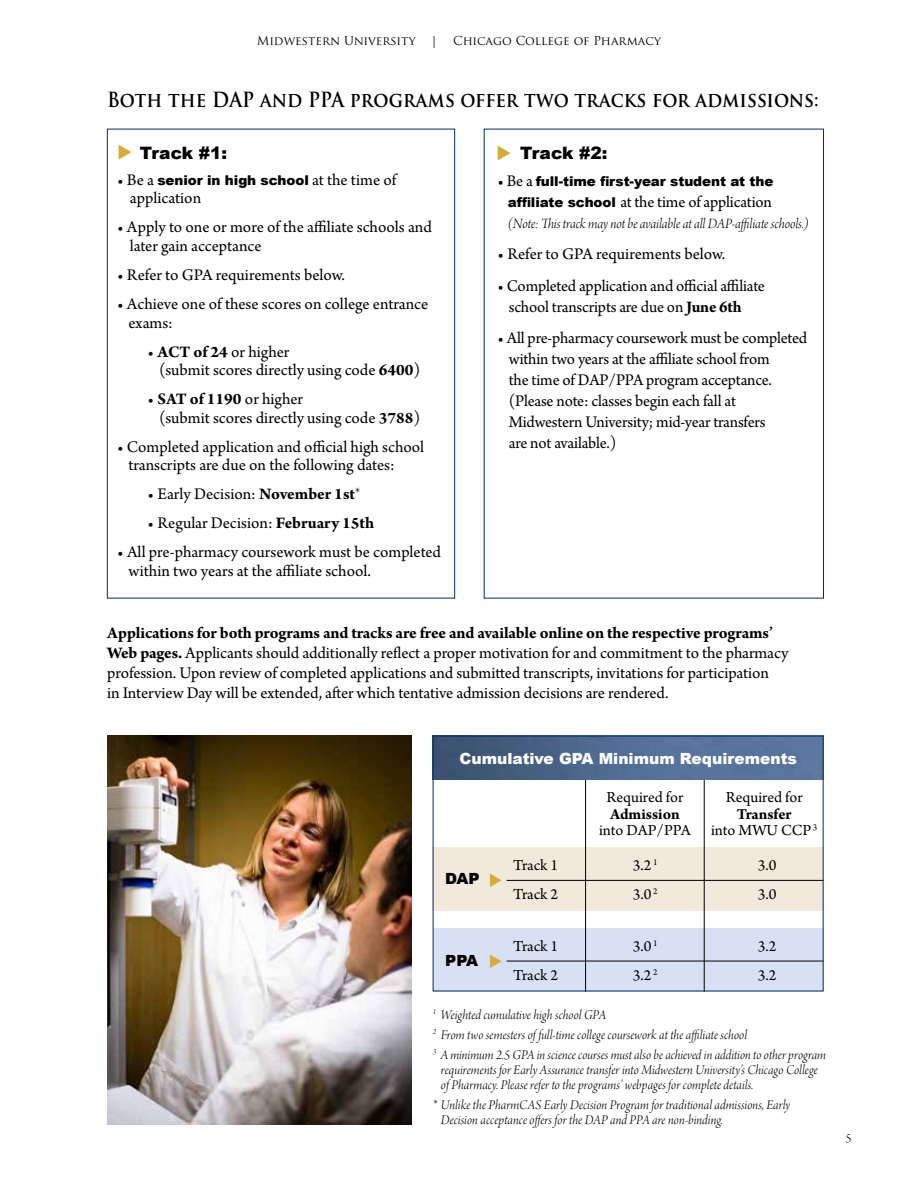
<style>
.page{position:relative;width:918px;height:1188px;background:#fff}
.page>*{position:absolute;margin:0;border:0;box-sizing:border-box;transform-origin:0 0}
.t1{font:700 20.4px "Trajan Pro";letter-spacing:.005em;color:#000;scale:.9 1}
.t2{font:17.1px/18.6px "Arno Pro";letter-spacing:-.005em;color:#000}
.t3{font:900 17.1px "Arial";letter-spacing:-.01em;color:#000}
.t4{font:16.2px/16.5px "Arno Pro";letter-spacing:-.005em;color:#000;text-align:center}
.t5{font:700 16.2px "Arno Pro";color:#000}
.t6{font:900 15.45px "Arial";color:#fff}
.t7{font:900 15.45px "Arial";letter-spacing:-.02em;color:#000}
.t8{font:15px "Arno Pro Light Italic Display";letter-spacing:-.005em;color:#000}
.t9{font:14.1px/20.2px "Arno Pro Light Italic Display";letter-spacing:.005em;color:#000}
.t10{font:900 13.5px "Arial";letter-spacing:-.005em;color:#000}
.t11{font:13.5px "Arno Pro Light Display";color:#000}
.t12{font:12px "Trajan Pro";color:#000}
.s1{font-family:"Arno Pro";font-weight:400;font-size:17.1px}
.s2{font-weight:700}
.s3{font-family:"Arno Pro Light Display"}
.s4{font-family:"Arial";font-weight:900;font-size:13.5px}
</style>
<div class="page">
<div style="left:433px;top:847px;width:391px;height:64px;background:#f1e9dc"></div>
<div style="left:433px;top:928px;width:391px;height:64px;background:#d7e1f3"></div>
<hr style="left:704px;top:774px;width:1px;height:218px;background:#000">
<hr style="left:507px;top:880px;width:317px;height:1px;background:#000">
<hr style="left:507px;top:961px;width:317px;height:1px;background:#000">
<hr style="left:585px;top:774px;width:1px;height:218px;background:#000">
<img style="left:433px;top:735px;width:391px;height:45px">
<div style="left:433px;top:736px;width:391px;height:255px;border:1px solid #002f65"></div>
<img style="left:107px;top:736px;width:304px;height:388px">
<p class="t12" style="left:257px;top:33px;width:160px">Midwestern University</p>
<p class="t12" style="left:431px;top:33px;width:8px">|</p>
<p class="t12" style="left:453px;top:33px;width:210px">Chicago College of Pharmacy</p>
<p class="t1" style="left:107px;top:87px;width:792px">Both the DAP and PPA programs offer two tracks for admissions:</p>
<p class="t3" style="left:140px;top:141px;width:89px">Track #1:</p>
<p class="t10" style="left:117px;top:170px;width:281px"><span class="s1">• Be a</span> senior in high school <span class="s1">at the time of</span></p>
<p class="t2" style="left:130px;top:190px;width:73px">application</p>
<p class="t2" style="left:130px;top:219px;width:304px;text-indent:-13px">• Apply to one or more of the affiliate schools and later gain acceptance</p>
<p class="t2" style="left:117px;top:266px;width:230px">• Refer to GPA requirements below.</p>
<p class="t2" style="left:128px;top:295px;width:301px;text-indent:-11px">• Achieve one of these scores on college entrance exams:</p>
<p class="t2" style="left:159px;top:343px;width:263px;text-indent:-11px">• <span class="s2">ACT of 24</span> or higher<br>(submit scores directly using code <span class="s2">6400</span>)</p>
<p class="t2" style="left:159px;top:391px;width:263px;text-indent:-11px">• <span class="s2">SAT of 1190</span> or higher<br>(submit scores directly using code <span class="s2">3788</span>)</p>
<p class="t2" style="left:128px;top:438px;width:297px;text-indent:-11px">• Completed application and official high school transcripts are due on the following dates:</p>
<p class="t2" style="left:148px;top:486px;width:214px">• Early Decision: <span class="s2">November 1st</span><span class="s3">*</span></p>
<p class="t2" style="left:148px;top:515px;width:228px">• Regular Decision: <span class="s2">February 15th</span></p>
<p class="t2" style="left:128px;top:544px;width:314px;text-indent:-11px">• All pre-pharmacy coursework must be completed within two years at the affiliate school.</p>
<p class="t3" style="left:520px;top:141px;width:89px">Track #2:</p>
<p class="t10" style="left:497px;top:171px;width:277px"><span class="s1">• Be a</span> full-time first-year student at the</p>
<p class="t2" style="left:508px;top:193px;width:266px"><span class="s4">affiliate school</span> at the time of application</p>
<p class="t8" style="left:508px;top:215px;width:303px">(Note: This track may not be available at all DAP-affiliate schools.)</p>
<p class="t2" style="left:497px;top:246px;width:230px">• Refer to GPA requirements below.</p>
<p class="t2" style="left:509px;top:276px;width:258px;line-height:21px;text-indent:-11px">• Completed application and official affiliate school transcripts are due on <span class="s2">June 6th</span></p>
<p class="t2" style="left:509px;top:329px;width:300px;line-height:21px;text-indent:-11px">• All pre-pharmacy coursework must be completed within two years at the affiliate school from<br>the time of DAP/PPA program acceptance. (Please note: classes begin each fall at Midwestern University; mid-year transfers<br>are not available.)</p>
<p class="t2" style="left:107px;top:624px;width:683px;line-height:20px"><span class="s2">Applications for both programs and tracks are free and available online on the respective programs’ Web pages.</span> Applicants should additionally reflect a proper motivation for and commitment to the pharmacy profession. Upon review of completed applications and submitted transcripts, invitations for participation<br>in Interview Day will be extended, after which tentative admission decisions are rendered.</p>
<p class="t6" style="left:460px;top:747px;width:339px">Cumulative GPA Minimum Requirements</p>
<p class="t7" style="left:445px;top:868px;width:36px">DAP</p>
<p class="t7" style="left:445px;top:950px;width:34px">PPA</p>
<p class="t4" style="left:606px;top:790px;width:78px">Required for</p>
<p class="t5" style="left:610px;top:805px;width:71px">Admission</p>
<p class="t4" style="left:599px;top:823px;width:93px">into DAP/PPA</p>
<p class="t4" style="left:726px;top:790px;width:78px">Required for</p>
<p class="t4" style="left:711px;top:807px;width:108px"><span class="s2">Transfer<br></span>into MWU CCP <sup>3</sup></p>
<p class="t4" style="left:513px;top:858px;width:46px">Track 1</p>
<p class="t4" style="left:633px;top:858px;width:26px">3.2 <sup>1</sup></p>
<p class="t4" style="left:758px;top:858px;width:20px">3.0</p>
<p class="t4" style="left:513px;top:887px;width:46px">Track 2</p>
<p class="t4" style="left:633px;top:887px;width:26px">3.0 <sup>2</sup></p>
<p class="t4" style="left:758px;top:887px;width:20px">3.0</p>
<p class="t4" style="left:513px;top:939px;width:46px">Track 1</p>
<p class="t4" style="left:633px;top:939px;width:26px">3.0 <sup>1</sup></p>
<p class="t4" style="left:758px;top:939px;width:20px">3.2</p>
<p class="t4" style="left:513px;top:968px;width:46px">Track 2</p>
<p class="t4" style="left:633px;top:968px;width:26px">3.2 <sup>2</sup></p>
<p class="t4" style="left:758px;top:968px;width:20px">3.2</p>
<p class="t9" style="left:433px;top:1005px;width:395px"><sup>1</sup> Weighted cumulative high school GPA<br><sup>2</sup> From two semesters of full-time college coursework at the affiliate school<br><sup>3</sup> A minimum 2.5 GPA in science courses must also be achieved in addition to other program</p>
<p class="t9" style="left:441px;top:1063px;width:379px;line-height:14.9px">requirements for Early Assurance transfer into Midwestern University’s Chicago College of Pharmacy. Please refer to the programs’ webpages for complete details.</p>
<p class="t9" style="left:441px;top:1098px;width:351px;line-height:14.9px;text-indent:-8px">* Unlike the PharmCAS Early Decision Program for traditional admissions, Early<br>Decision acceptance offers for the DAP and PPA are non-binding.</p>
<p class="t11" style="left:846px;top:1131px;width:7px">5</p>
</div>
